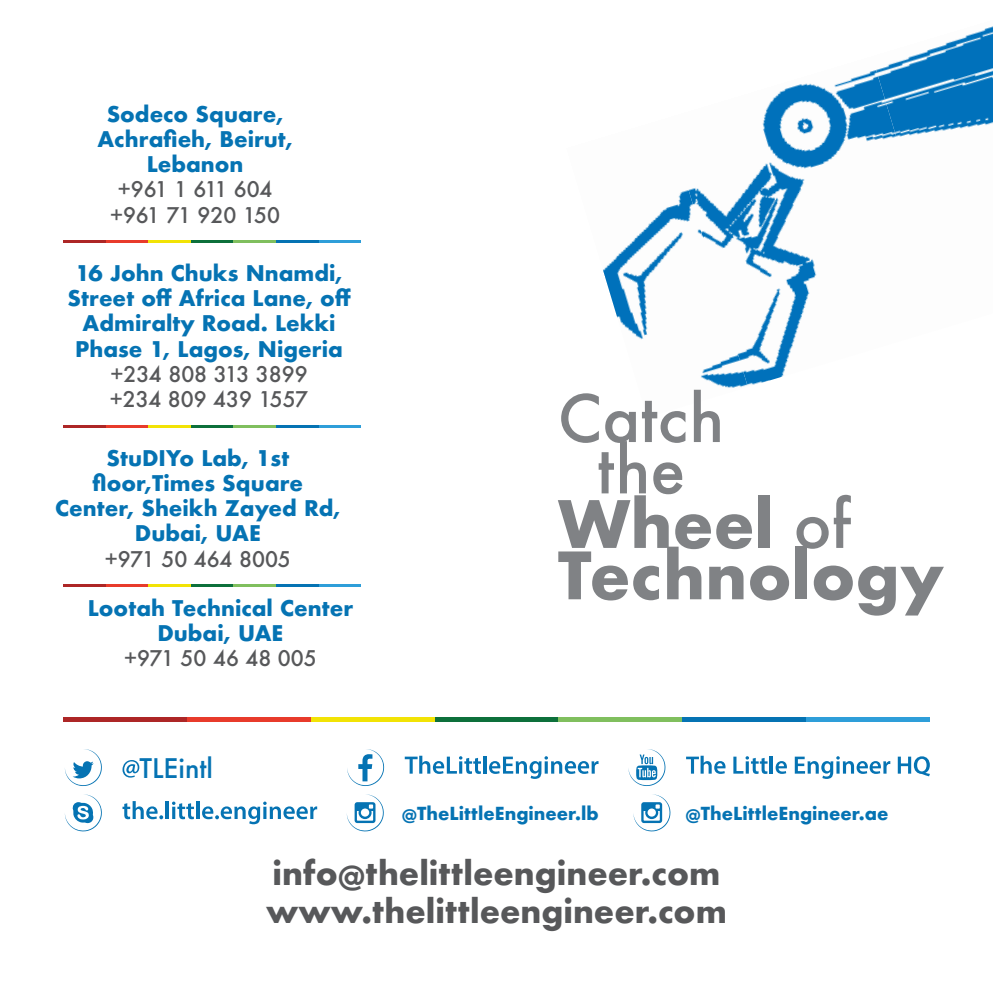
<style>
.page{position:relative;width:993px;height:993px;background:#fff}
.page>*{position:absolute;margin:0;border:0;box-sizing:border-box;transform-origin:0 0}
.t1{font:700 63.35px "Futura";color:#808285}
.t2{font:500 63.35px "Futura";color:#808285}
.t3{font:700 31.5px "Futura";color:#57585a}
.t4{font:500 26.25px "Futura";color:#0573b3}
.t5{font:700 21px/25.2px "Futura";color:#0573b3;text-align:center}
.t6{font:500 21px "Futura";color:#57585a}
.t7{font:500 21px "Futura";letter-spacing:-.06em;color:#57585a}
.t8{font:700 17.5px "Futura";color:#0573b3}
.s1{font-weight:500}
</style>
<div class="page">
<img style="left:912px;top:26px;width:80px;height:104px">
<img style="left:747px;top:56px;width:205px;height:330px">
<img style="left:603px;top:188px;width:144px;height:200px">
<hr style="left:318px;top:240px;width:42px;height:3px;background:#2e9ed9">
<hr style="left:275px;top:240px;width:43px;height:3px;background:#0573b3">
<hr style="left:233px;top:240px;width:42px;height:3px;background:#80bf5e">
<hr style="left:190px;top:240px;width:43px;height:3px;background:#0d703b">
<hr style="left:148px;top:240px;width:42px;height:3px;background:#f2e305">
<hr style="left:105px;top:240px;width:43px;height:3px;background:#e83b2b">
<hr style="left:63px;top:240px;width:42px;height:3px;background:#ad2626">
<hr style="left:318px;top:584px;width:42px;height:3px;background:#2e9ed9">
<hr style="left:275px;top:584px;width:43px;height:3px;background:#0573b3">
<hr style="left:233px;top:584px;width:42px;height:3px;background:#80bf5e">
<hr style="left:190px;top:584px;width:43px;height:3px;background:#0d703b">
<hr style="left:148px;top:584px;width:42px;height:3px;background:#f2e305">
<hr style="left:105px;top:584px;width:43px;height:3px;background:#e83b2b">
<hr style="left:63px;top:584px;width:42px;height:3px;background:#ad2626">
<div style="left:805px;top:716px;width:124px;height:5px;background:#2e9ed9"></div>
<div style="left:682px;top:716px;width:123px;height:5px;background:#0573b3"></div>
<div style="left:558px;top:716px;width:124px;height:5px;background:#80bf5e"></div>
<div style="left:434px;top:716px;width:124px;height:5px;background:#0d703b"></div>
<div style="left:310px;top:716px;width:124px;height:5px;background:#f2e305"></div>
<div style="left:187px;top:716px;width:123px;height:5px;background:#e83b2b"></div>
<div style="left:63px;top:716px;width:124px;height:5px;background:#ad2626"></div>
<hr style="left:318px;top:425px;width:42px;height:3px;background:#2e9ed9">
<hr style="left:275px;top:425px;width:43px;height:3px;background:#0573b3">
<hr style="left:233px;top:425px;width:42px;height:3px;background:#80bf5e">
<hr style="left:190px;top:425px;width:43px;height:3px;background:#0d703b">
<hr style="left:148px;top:425px;width:42px;height:3px;background:#f2e305">
<hr style="left:105px;top:425px;width:43px;height:3px;background:#e83b2b">
<hr style="left:63px;top:425px;width:42px;height:3px;background:#ad2626">
<svg style="left:65px;top:749px;width:37px;height:37px"></svg>
<svg style="left:122px;top:760px;width:17px;height:17px"></svg>
<svg style="left:65px;top:794px;width:37px;height:37px"></svg>
<svg style="left:122px;top:801px;width:41px;height:18px"></svg>
<hr style="left:166px;top:800px;width:3px;height:18px;background:#0573b3">
<svg style="left:172px;top:801px;width:22px;height:18px"></svg>
<hr style="left:196px;top:800px;width:3px;height:18px;background:#0573b3">
<svg style="left:202px;top:801px;width:115px;height:23px"></svg>
<svg style="left:347px;top:749px;width:37px;height:37px"></svg>
<svg style="left:404px;top:755px;width:77px;height:18px"></svg>
<hr style="left:483px;top:755px;width:3px;height:18px;background:#0573b3">
<svg style="left:489px;top:756px;width:109px;height:22px"></svg>
<svg style="left:628px;top:749px;width:37px;height:37px"></svg>
<svg style="left:686px;top:755px;width:39px;height:18px"></svg>
<svg style="left:733px;top:756px;width:34px;height:17px"></svg>
<hr style="left:769px;top:755px;width:3px;height:18px;background:#0573b3">
<svg style="left:775px;top:761px;width:11px;height:12px"></svg>
<svg style="left:794px;top:756px;width:96px;height:22px"></svg>
<svg style="left:897px;top:756px;width:32px;height:20px"></svg>
<svg style="left:346px;top:794px;width:38px;height:37px"></svg>
<svg style="left:633px;top:794px;width:37px;height:37px"></svg>
<p class="t5" style="left:97px;top:101px;width:197px">Sodeco Square,<br>Achrafieh, Beirut,<br>Lebanon</p>
<p class="t7" style="left:118px;top:175px;width:156px">+961 1 611 604</p>
<p class="t6" style="left:110px;top:200px;width:172px">+961 71 920 150</p>
<p class="t5" style="left:67px;top:260px;width:284px">16 John Chuks Nnamdi,<br>Street off Africa Lane, off<br>Admiralty Road. Lekki<br>Phase 1, Lagos, Nigeria</p>
<p class="t6" style="left:110px;top:359px;width:199px">+234 808 313 3899</p>
<p class="t6" style="left:110px;top:384px;width:200px">+234 809 439 1557</p>
<p class="t5" style="left:55px;top:445px;width:287px">StuDIYo Lab, 1st floor,Times Square<br>Center, Sheikh Zayed Rd,<br>Dubai, UAE</p>
<p class="t6" style="left:105px;top:544px;width:187px">+971 50 464 8005</p>
<p class="t5" style="left:88px;top:594px;width:267px">Lootah Technical Center<br>Dubai, UAE</p>
<p class="t6" style="left:124px;top:643px;width:194px">+971 50 46 48 005</p>
<p class="t4" style="left:139px;top:750px;width:75px">TLEintl</p>
<p class="t2" style="left:557px;top:375px;width:168px">Catch</p>
<p class="t2" style="left:596px;top:426px;width:90px">the</p>
<p class="t1" style="left:557px;top:478px;width:294px">Wheel <span class="s1">of</span></p>
<p class="t1" style="left:557px;top:529px;width:387px">Technology</p>
<p class="t8" style="left:402px;top:800px;width:198px">@TheLittleEngineer.lb</p>
<p class="t8" style="left:685px;top:800px;width:204px">@TheLittleEngineer.ae</p>
<p class="t3" style="left:272px;top:850px;width:449px">info@thelittleengineer.com</p>
<p class="t3" style="left:266px;top:888px;width:462px">www.thelittleengineer.com</p>
</div>
